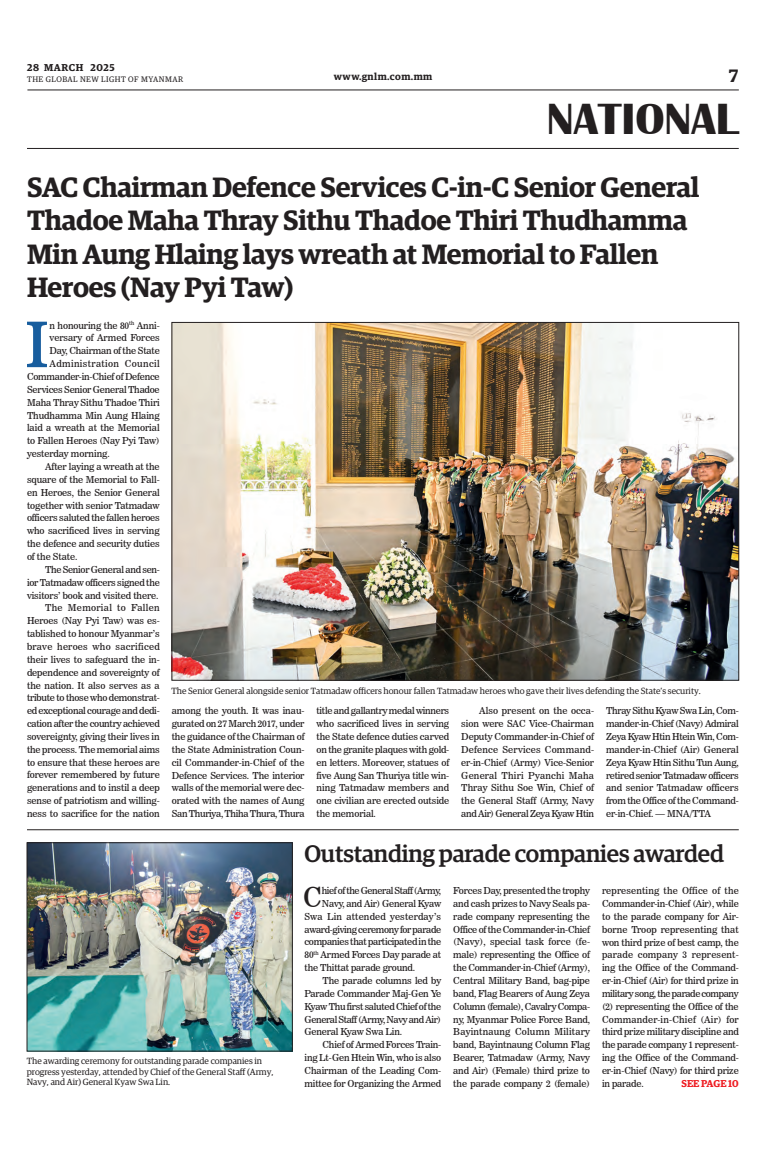
<style>
.page{position:relative;width:773px;height:1152px;background:#fff}
.page>*{position:absolute;margin:0;border:0;box-sizing:border-box;transform-origin:0 0}
._2nd_Body{font:62.4px "News 706 BT Roman C";color:#175d9e}
.t1{font:700 45px "Britannic";color:#231f20}
.Brief_Head{font:600 28px/33.6px "Guardian Egyp";letter-spacing:-.01em;color:#231f20}
._2nd_Body-2{font:27.1px "News 706 BT Roman C";color:#231f20}
.Brief_Head-2{font:500 24px "Guardian Egyp";letter-spacing:-.01em;color:#231f20}
.t2{font:600 18px "Guardian Egyp";color:#231f20}
.t3{font:600 10px "Guardian Egyp";letter-spacing:.05em;color:#231f20}
._2nd_Body-3{font:600 10px "Guardian Egyp";letter-spacing:-.005em;color:#ee1d23}
._2nd_Body-4{font:9.5px/12.9px "News 706 BT Roman C";letter-spacing:-.01em;color:#231f20;text-align:justify}
._2nd_Body-5{font:9.5px "News 706 BT Roman C";letter-spacing:-.03em;color:#231f20}
._2nd_Body-6{font:9.5px "News 706 BT Roman C";letter-spacing:-.035em;color:#231f20}
._2nd_Body-7{font:9.5px "News 706 BT Roman C";letter-spacing:-.04em;color:#231f20}
._2nd_Body-8{font:9.5px "News 706 BT Roman C";letter-spacing:.015em;color:#231f20}
._2nd_Body-9{font:9.5px "News 706 BT Roman C";letter-spacing:.035em;color:#231f20}
.t4{font:9px/10.8px "Guardian Egyp";color:#231f20}
.t5{font:8px "Guardian Egyp";letter-spacing:.06em;color:#231f20}
</style>
<div class="page">
<hr style="left:27px;top:89px;width:711px;height:1px;background:#231f20">
<hr style="left:27px;top:148px;width:711px;height:1px;background:#231f20">
<img style="left:174px;top:324px;width:562px;height:354px">
<hr style="left:27px;top:830px;width:711px;height:1px;background:#231f20">
<img style="left:29px;top:845px;width:261px;height:204px">
<div style="left:27px;top:843px;width:265px;height:208px;border:1px solid #231f20"></div>
<p class="t3" style="left:27px;top:60px;width:89px">28 MARCH 2025</p>
<p class="t5" style="left:27px;top:74px;width:158px">THE GLOBAL NEW LIGHT OF MYANMAR</p>
<p class="t3" style="left:334px;top:69px;width:100px">www.gnlm.com.mm</p>
<h3 class="t2" style="left:729px;top:63px;width:11px">7</h3>
<h2 class="t1" style="left:547px;top:94px;width:193px">NATIONAL</h2>
<p class="Brief_Head" style="left:27px;top:168px;width:674px">SAC Chairman Defence Services C-in-C Senior General Thadoe Maha Thray Sithu Thadoe Thiri Thudhamma Min Aung Hlaing lays wreath at Memorial to Fallen Heroes (Nay Pyi Taw)</p>
<p class="_2nd_Body" style="left:25px;top:307px;width:25px">I</p>
<p class="_2nd_Body-4" style="left:50px;top:319px;width:112px">n honouring the 80<sup>th</sup> Anni-</p>
<p class="_2nd_Body-4" style="left:50px;top:332px;width:112px">versary of Armed Forces</p>
<p class="_2nd_Body-4" style="left:50px;top:344px;width:112px">Day, Chairman of the State</p>
<p class="_2nd_Body-9" style="left:50px;top:358px;width:112px">Administration Council</p>
<p class="_2nd_Body-4" style="left:27px;top:370px;width:134px">Commander-in-Chief of Defence</p>
<p class="_2nd_Body-4" style="left:27px;top:383px;width:134px">Services Senior General Thadoe</p>
<p class="_2nd_Body-4" style="left:27px;top:396px;width:134px">Maha Thray Sithu Thadoe Thiri</p>
<p class="_2nd_Body-4" style="left:27px;top:409px;width:134px">Thudhamma Min Aung Hlaing</p>
<p class="_2nd_Body-4" style="left:27px;top:422px;width:134px">laid a wreath at the Memorial</p>
<p class="_2nd_Body-4" style="left:27px;top:434px;width:134px">to Fallen Heroes (Nay Pyi Taw)</p>
<p class="_2nd_Body-4" style="left:27px;top:447px;width:84px">yesterday morning.</p>
<p class="_2nd_Body-4" style="left:27px;top:460px;width:134px;text-indent:18px">After laying a wreath at the square of the Memorial to Fall&shy;en Heroes, the Senior General together with senior Tatmadaw officers saluted the fallen heroes who sacrificed lives in serving the defence and security duties of the State.</p>
<p class="_2nd_Body-4" style="left:27px;top:563px;width:134px;text-indent:18px">The Senior General and sen&shy;ior Tatmadaw officers signed the visitors’ book and visited there.</p>
<p class="_2nd_Body-4" style="left:27px;top:601px;width:134px;text-indent:18px">The Memorial to Fallen Heroes (Nay Pyi Taw) was es&shy;tablished to honour Myanmar’s brave heroes who sacrificed their lives to safeguard the in&shy;dependence and sovereignty of the nation. It also serves as a tribute to those who demonstrat&shy;ed exceptional courage and dedi&shy;cation after the country achieved sovereignty, giving their lives in the process. The memorial aims to ensure that these heroes are forever remembered by future generations and to instil a deep sense of patriotism and willing&shy;ness to sacrifice for the nation</p>
<p class="t4" style="left:172px;top:685px;width:530px">The Senior General alongside senior Tatmadaw officers honour fallen Tatmadaw heroes who gave their lives defending the State’s security.</p>
<p class="_2nd_Body-4" style="left:172px;top:704px;width:134px">among the youth. It was inau&shy;gurated on 27 March 2017, under the guidance of the Chairman of the State Administration Coun&shy;cil Commander-in-Chief of the Defence Services. The interior walls of the memorial were dec&shy;orated with the names of Aung San Thuriya, Thiha Thura, Thura</p>
<p class="_2nd_Body-4" style="left:316px;top:704px;width:134px">title and gallantry medal winners who sacrificed lives in serving the State defence duties carved on the granite plaques with gold&shy;en letters. Moreover, statues of five Aung San Thuriya title win&shy;ning Tatmadaw members and one civilian are erected outside the memorial.</p>
<p class="_2nd_Body-4" style="left:461px;top:704px;width:134px;text-indent:18px">Also present on the occa&shy;sion were SAC Vice-Chairman Deputy Commander-in-Chief of Defence Services Command&shy;er-in-Chief (Army) Vice-Senior General Thiri Pyanchi Maha Thray Sithu Soe Win, Chief of the General Staff (Army, Navy and Air) General Zeya Kyaw Htin</p>
<p class="_2nd_Body-4" style="left:606px;top:704px;width:134px">Thray Sithu Kyaw Swa Lin, Com&shy;mander-in-Chief (Navy) Admiral Zeya Kyaw Htin Htein Win, Com&shy;mander-in-Chief (Air) General Zeya Kyaw Htin Sithu Tun Aung, retired senior Tatmadaw officers and senior Tatmadaw officers from the Office of the Command&shy;er-in-Chief. — MNA/TTA</p>
<p class="Brief_Head-2" style="left:304px;top:836px;width:421px">Outstanding parade companies awarded</p>
<p class="_2nd_Body-2" style="left:303px;top:881px;width:20px">C</p>
<p class="_2nd_Body-7" style="left:322px;top:885px;width:121px">hief of the General Staff (Army,</p>
<p class="_2nd_Body-4" style="left:453px;top:884px;width:138px">Forces Day, presented the trophy and cash prizes to Navy Seals pa&shy;rade company representing the Office of the Commander-in-Chief (Navy), special task force (fe&shy;male) representing the Office of the Commander-in-Chief (Army), Central Military Band, bag-pipe band, Flag Bearers of Aung Zeya Column (female), Cavalry Compa&shy;ny, Myanmar Police Force Band, Bayintnaung Column Military band, Bayintnaung Column Flag Bearer, Tatmadaw (Army, Navy and Air) (Female) third prize to the parade company 2 (female)</p>
<p class="_2nd_Body-4" style="left:602px;top:884px;width:138px">representing the Office of the Commander-in-Chief (Air), while to the parade company for Air&shy;borne Troop representing that won third prize of best camp, the parade company 3 represent&shy;ing the Office of the Command&shy;er-in-Chief (Air) for third prize in military song, the parade company (2) representing the Office of the Commander-in-Chief (Air) for third prize military discipline and the parade company 1 represent&shy;ing the Office of the Command&shy;er-in-Chief (Navy) for third prize in parade.</p>
<p class="_2nd_Body-4" style="left:322px;top:897px;width:121px">Navy, and Air) General Kyaw</p>
<p class="_2nd_Body-8" style="left:304px;top:911px;width:138px">Swa Lin attended yesterday’s</p>
<p class="_2nd_Body-6" style="left:304px;top:923px;width:138px">award-giving ceremony for parade</p>
<p class="_2nd_Body-5" style="left:304px;top:936px;width:138px">companies that participated in the</p>
<p class="_2nd_Body-4" style="left:304px;top:948px;width:138px">80<sup>th</sup> Armed Forces Day parade at</p>
<p class="_2nd_Body-4" style="left:304px;top:961px;width:112px">the Thittat parade ground.</p>
<p class="_2nd_Body-4" style="left:304px;top:974px;width:138px;text-indent:18px">The parade columns led by Parade Commander Maj-Gen Ye Kyaw Thu first saluted Chief of the General Staff (Army, Navy and Air)<br>General Kyaw Swa Lin.</p>
<p class="_2nd_Body-4" style="left:304px;top:1038px;width:138px;text-indent:18px">Chief of Armed Forces Train&shy;ing Lt-Gen Htein Win, who is also Chairman of the Leading Com&shy;mittee for Organizing the Armed</p>
<p class="t4" style="left:27px;top:1055px;width:248px">The awarding ceremony for outstanding parade companies in progress yesterday, attended by Chief of the General Staff (Army,<br>Navy, and Air) General Kyaw Swa Lin.</p>
<p class="_2nd_Body-3" style="left:681px;top:1076px;width:59px">SEE PAGE 10</p>
</div>
